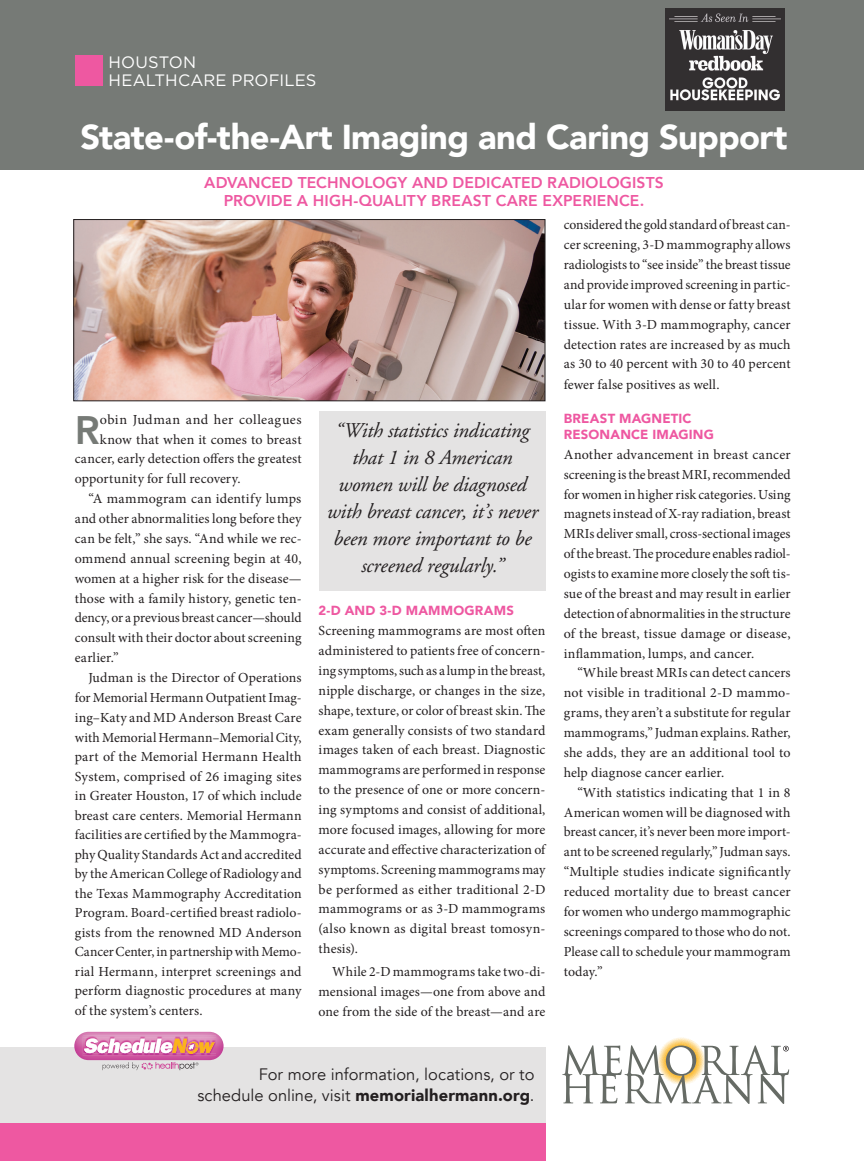
<style>
.page{position:relative;width:864px;height:1161px;background:#fff}
.page>*{position:absolute;margin:0;border:0;box-sizing:border-box;transform-origin:0 0}
.t1{font:800 39.75px "Avenir";color:#767a76}
.t2{font:900 34.5px "Avenir";letter-spacing:-.02em;color:#fff}
.t3{font:italic 21px/27px "Adobe Garamond";letter-spacing:-.01em;color:#231f20;text-align:center}
.t4{font:16.5px/21px "Avenir";color:#231f20;text-align:right}
.t5{font:16.5px/18px "Gotham";letter-spacing:.01em;color:#fff}
.t6{font:800 15.6px/18px "Avenir";letter-spacing:.01em;color:#ee58a1;text-align:center}
.t7{font:13.8px/19.8px "Minion Pro";letter-spacing:.01em;color:#231f20;text-align:justify}
.t8{font:13.8px "Minion Pro";letter-spacing:-.01em;color:#231f20}
.t9{font:13.8px "Minion Pro";letter-spacing:.03em;color:#231f20}
.t10{font:900 13.2px/15.8px "Avenir";letter-spacing:.015em;color:#ee58a1}
.s1{font-weight:900}
</style>
<div class="page">
<div style="left:0;top:0;width:864px;height:169px;background:#767a76"></div>
<div style="left:319px;top:412px;width:226px;height:179px;background:#e4e3e3"></div>
<div style="left:0;top:1047px;width:546px;height:114px;background:#e4e3e3"></div>
<img style="left:75px;top:221px;width:468px;height:178px">
<div style="left:73px;top:219px;width:472px;height:182px;border:1px solid #231f20"></div>
<div style="left:75px;top:55px;width:27px;height:31px;background:#ee58a1"></div>
<img style="left:664px;top:1037px;width:34px;height:8px">
<svg style="left:562px;top:1045px;width:227px;height:59px"></svg>
<div style="left:0;top:1123px;width:546px;height:38px;background:#ee58a1"></div>
<img style="left:74px;top:1032px;width:150px;height:28px">
<svg style="left:103px;top:1062px;width:95px;height:8px"></svg>
<img style="left:83px;top:1054px;width:133px;height:2px">
<img style="left:83px;top:1036px;width:133px;height:2px">
<svg style="left:84px;top:1038px;width:131px;height:16px;background:#e9adb4"></svg>
<img style="left:665px;top:8px;width:119px;height:103px">
<p class="t5" style="left:109px;top:53px;width:209px">HOUSTON<br>HEALTHCARE PROFILES</p>
<h2 class="t2" style="left:81px;top:107px;width:709px">State-of-the-Art Imaging and Caring Support</h2>
<p class="t6" style="left:204px;top:174px;width:461px">ADVANCED TECHNOLOGY AND DEDICATED RADIOLOGISTS<br>PROVIDE A HIGH-QUALITY BREAST CARE EXPERIENCE.</p>
<h1 class="t1" style="left:75px;top:399px;width:26px">R</h1>
<p class="t9" style="left:100px;top:410px;width:203px">obin Judman and her colleagues</p>
<p class="t7" style="left:100px;top:429px;width:203px">know that when it comes to breast</p>
<p class="t7" style="left:75px;top:449px;width:228px">cancer, early detection offers the greatest</p>
<p class="t7" style="left:75px;top:469px;width:167px">opportunity for full recovery.</p>
<p class="t7" style="left:88px;top:489px;width:215px">“A mammogram can identify lumps</p>
<p class="t7" style="left:75px;top:509px;width:228px">and other abnormalities long before they</p>
<p class="t7" style="left:75px;top:529px;width:228px">can be felt,” she says. “And while we rec-</p>
<p class="t7" style="left:75px;top:549px;width:228px">ommend annual screening begin at 40,</p>
<p class="t7" style="left:75px;top:568px;width:228px">women at a higher risk for the disease—</p>
<p class="t7" style="left:75px;top:588px;width:228px">those with a family history, genetic ten-</p>
<p class="t8" style="left:75px;top:609px;width:228px">dency, or a previous breast cancer—should</p>
<p class="t7" style="left:75px;top:628px;width:228px">consult with their doctor about screening</p>
<p class="t7" style="left:75px;top:648px;width:46px">earlier.”</p>
<p class="t7" style="left:88px;top:668px;width:215px">Judman is the Director of Operations</p>
<p class="t7" style="left:75px;top:688px;width:228px">for Memorial Hermann Outpatient Imag-</p>
<p class="t7" style="left:75px;top:708px;width:228px">ing–Katy and MD Anderson Breast Care</p>
<p class="t7" style="left:75px;top:727px;width:228px">with Memorial Hermann–Memorial City,</p>
<p class="t7" style="left:75px;top:747px;width:228px">part of the Memorial Hermann Health</p>
<p class="t7" style="left:75px;top:766px;width:228px">System, comprised of 26 imaging sites</p>
<p class="t7" style="left:75px;top:786px;width:228px">in Greater Houston, 17 of which include</p>
<p class="t7" style="left:75px;top:805px;width:228px">breast care centers. Memorial Hermann</p>
<p class="t7" style="left:75px;top:825px;width:228px">facilities are certified by the Mammogra-</p>
<p class="t7" style="left:75px;top:844px;width:228px">phy Quality Standards Act and accredited</p>
<p class="t7" style="left:75px;top:864px;width:228px">by the American College of Radiology and</p>
<p class="t7" style="left:75px;top:883px;width:228px">the Texas Mammography Accreditation</p>
<p class="t7" style="left:75px;top:903px;width:228px">Program. Board-certified breast radiolo-</p>
<p class="t7" style="left:75px;top:922px;width:228px">gists from the renowned MD Anderson</p>
<p class="t8" style="left:75px;top:943px;width:228px">Cancer Center, in partnership with Memo-</p>
<p class="t7" style="left:75px;top:961px;width:228px">rial Hermann, interpret screenings and</p>
<p class="t7" style="left:75px;top:981px;width:228px">perform diagnostic procedures at many</p>
<p class="t7" style="left:75px;top:1000px;width:129px">of the system’s centers.</p>
<h3 class="t3" style="left:326px;top:417px;width:213px">“With statistics indicating that 1 in 8 American women will be diagnosed with breast cancer, it’s never been more important to be screened regularly.”</h3>
<p class="t10" style="left:319px;top:603px;width:197px">2-D AND 3-D MAMMOGRAMS</p>
<p class="t7" style="left:319px;top:621px;width:228px">Screening mammograms are most often administered to patients free of concern&shy;ing symptoms, such as a lump in the breast, nipple discharge, or changes in the size, shape, texture, or color of breast skin. The exam generally consists of two standard images taken of each breast. Diagnostic mammograms are performed in response to the presence of one or more concern&shy;ing symptoms and consist of additional, more focused images, allowing for more accurate and effective characterization of symptoms. Screening mammograms may be performed as either traditional 2-D mammograms or as 3-D mammograms (also known as digital breast tomosyn&shy;thesis).</p>
<p class="t7" style="left:319px;top:962px;width:228px;text-indent:13px">While 2-D mammograms take two-di&shy;mensional images—one from above and one from the side of the breast—and are</p>
<p class="t7" style="left:564px;top:215px;width:228px">considered the gold standard of breast can&shy;cer screening, 3-D mammography allows radiologists to “see inside” the breast tissue and provide improved screening in partic&shy;ular for women with dense or fatty breast tissue. With 3-D mammography, cancer detection rates are increased by as much as 30 to 40 percent with 30 to 40 percent fewer false positives as well.</p>
<p class="t10" style="left:564px;top:410px;width:152px">BREAST MAGNETIC<br>RESONANCE IMAGING</p>
<p class="t7" style="left:564px;top:445px;width:228px">Another advancement in breast cancer screening is the breast MRI, recommended for women in higher risk categories. Using magnets instead of X-ray radiation, breast MRIs deliver small, cross-sectional images of the breast. The procedure enables radiol&shy;ogists to examine more closely the soft tis&shy;sue of the breast and may result in earlier detection of abnormalities in the structure of the breast, tissue damage or disease, inflammation, lumps, and cancer.</p>
<p class="t7" style="left:564px;top:663px;width:228px;text-indent:13px">“While breast MRIs can detect cancers not visible in traditional 2-D mammo&shy;grams, they aren’t a substitute for regular mammograms,” Judman explains. Rather, she adds, they are an additional tool to help diagnose cancer earlier.</p>
<p class="t7" style="left:564px;top:782px;width:228px;text-indent:14px">“With statistics indicating that 1 in 8<br>American women will be diagnosed with breast cancer, it’s never been more import&shy;ant to be screened regularly,” Judman says. “Multiple studies indicate significantly reduced mortality due to breast cancer for women who undergo mammographic screenings compared to those who do not.<br>Please call to schedule your mammogram today.”</p>
<p class="t4" style="left:197px;top:1064px;width:339px">For more information, locations, or to schedule online, visit <span class="s1">memorialhermann.org</span>.</p>
</div>
